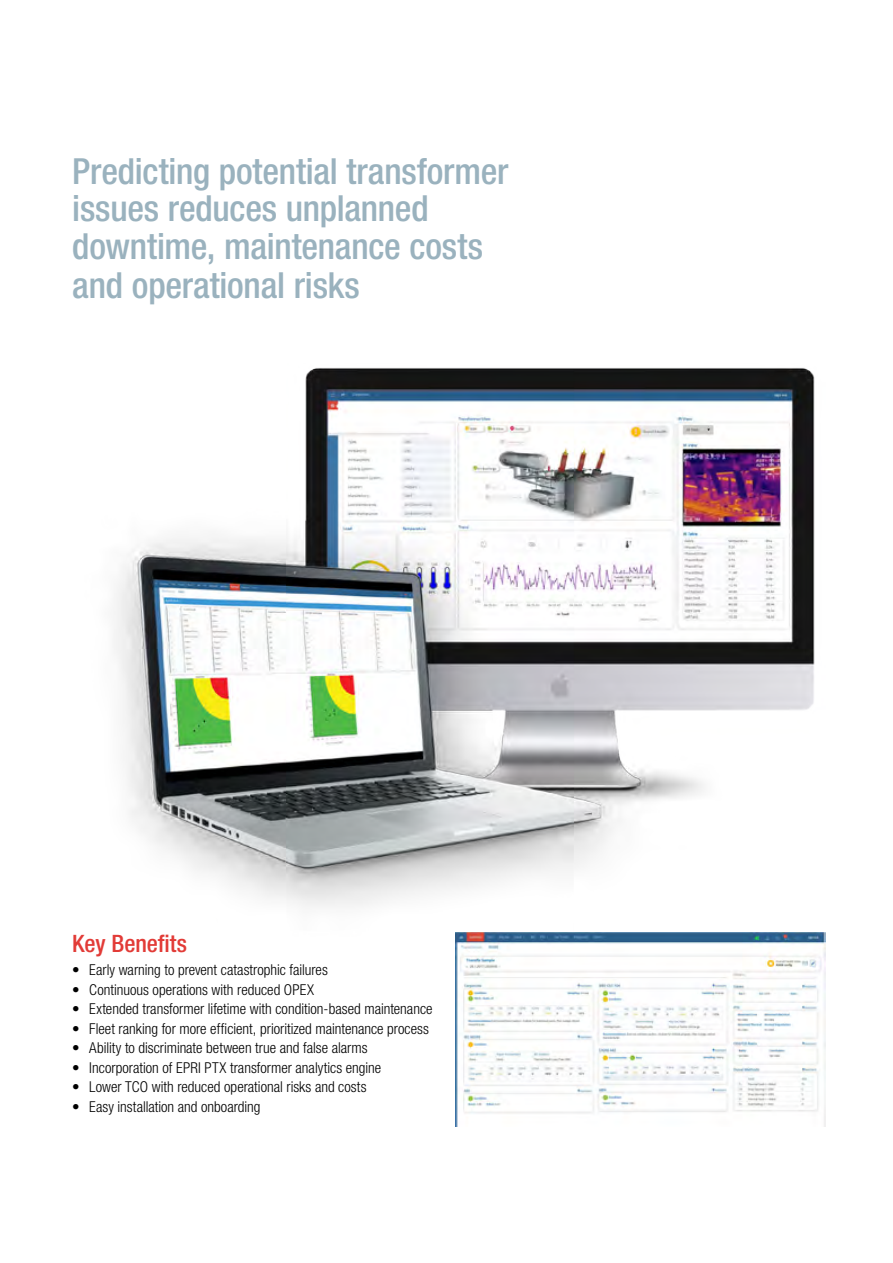
<style>
.page{position:relative;width:893px;height:1263px;background:#fff}
.page>*{position:absolute;margin:0;border:0;box-sizing:border-box;transform-origin:0 0}
.t1{font:500 condensed 36px/38px "Helvetica Neue LT Std";letter-spacing:-.005em;color:#9ab2be}
.t2{font:500 condensed 24px "Helvetica Neue LT Std";letter-spacing:-.005em;color:#e23b37}
.t3{font:300 condensed 15px "Helvetica Neue LT Std";color:#000}
</style>
<div class="page">
<img style="left:114px;top:367px;width:712px;height:632px">
<img style="left:456px;top:932px;width:369px;height:195px">
<h1 class="t1" style="left:72px;top:152px;width:438px">Predicting potential transformer issues reduces unplanned downtime, maintenance costs and operational risks</h1>
<h2 class="t2" style="left:72px;top:929px;width:116px">Key Benefits</h2>
<p class="t3" style="left:89px;top:961px;width:240px">Early warning to prevent catastrophic failures</p>
<p class="t3" style="left:72px;top:961px;width:9px">•</p>
<p class="t3" style="left:72px;top:981px;width:9px">•</p>
<p class="t3" style="left:89px;top:981px;width:226px">Continuous operations with reduced OPEX</p>
<p class="t3" style="left:72px;top:1000px;width:9px">•</p>
<p class="t3" style="left:89px;top:1000px;width:345px">Extended transformer lifetime with condition-based maintenance</p>
<p class="t3" style="left:72px;top:1020px;width:9px">•</p>
<p class="t3" style="left:89px;top:1020px;width:341px">Fleet ranking for more efficient, prioritized maintenance process</p>
<p class="t3" style="left:72px;top:1039px;width:9px">•</p>
<p class="t3" style="left:89px;top:1039px;width:280px">Ability to discriminate between true and false alarms</p>
<p class="t3" style="left:72px;top:1059px;width:9px">•</p>
<p class="t3" style="left:89px;top:1059px;width:293px">Incorporation of EPRI PTX transformer analytics engine</p>
<p class="t3" style="left:72px;top:1078px;width:9px">•</p>
<p class="t3" style="left:89px;top:1078px;width:279px">Lower TCO with reduced operational risks and costs</p>
<p class="t3" style="left:72px;top:1098px;width:9px">•</p>
<p class="t3" style="left:89px;top:1098px;width:173px">Easy installation and onboarding</p>
</div>
